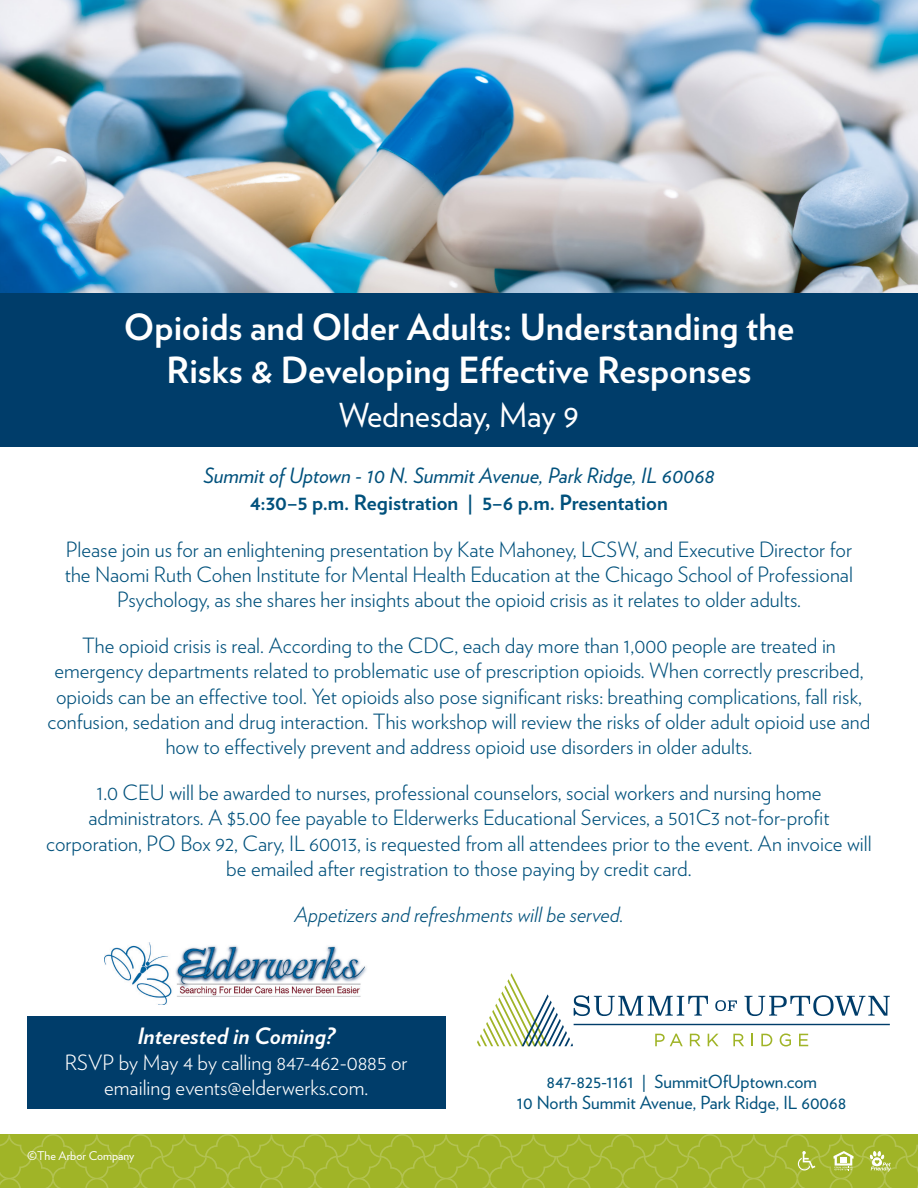
<style>
.page{position:relative;width:918px;height:1188px;background:#fff}
.page>*{position:absolute;margin:0;border:0;box-sizing:border-box;transform-origin:0 0}
.t1{font:700 36px "Verlag";color:#fff}
.t2{font:33px "Verlag";color:#fff}
.t3{font:italic 700 22.5px "Verlag";color:#fff}
.t4{font:300 21px/25.2px "Verlag";color:#00517c;text-align:center}
.t5{font:300 21px/25.2px "Verlag";color:#fff;text-align:center}
.t6{font:italic 21px "Verlag";color:#00517c}
.t7{font:700 21px "Verlag";color:#00517c}
.t8{font:italic 300 21px "Verlag";color:#00517c}
.t9{font:18px "Verlag";color:#00517c}
.t10{font:12px "Verlag";color:#fff}
</style>
<div class="page">
<img style="left:0;top:0;width:918px;height:293px">
<svg style="left:477px;top:973px;width:413px;height:73px"></svg>
<div style="left:0;top:293px;width:918px;height:153px;background:#003d6a"></div>
<div style="left:27px;top:1017px;width:419px;height:92px;background:#003d6a"></div>
<svg style="left:0;top:1134px;width:918px;height:54px;background:#a2b62d"></svg>
<img style="left:104px;top:942px;width:263px;height:62px">
<p class="t1" style="left:124px;top:298px;width:672px">Opioids and Older Adults: Understanding the</p>
<p class="t1" style="left:167px;top:341px;width:586px">Risks &amp; Developing Effective Responses</p>
<p class="t2" style="left:339px;top:391px;width:241px">Wednesday, May 9</p>
<p class="t6" style="left:203px;top:460px;width:513px">Summit of Uptown - 10 N. Summit Avenue, Park Ridge, IL 60068</p>
<p class="t7" style="left:250px;top:486px;width:419px">4:30–5 p.m. Registration | 5–6 p.m. Presentation</p>
<p class="t4" style="left:65px;top:535px;width:790px">Please join us for an enlightening presentation by Kate Mahoney, LCSW, and Executive Director for the Naomi Ruth Cohen Institute for Mental Health Education at the Chicago School of Professional<br>Psychology, as she shares her insights about the opioid crisis as it relates to older adults.</p>
<p class="t4" style="left:48px;top:632px;width:825px">The opioid crisis is real. According to the CDC, each day more than 1,000 people are treated in emergency departments related to problematic use of prescription opioids. When correctly prescribed, opioids can be an effective tool. Yet opioids also pose significant risks: breathing complications, fall risk, confusion, sedation and drug interaction. This workshop will review the risks of older adult opioid use and how to effectively prevent and address opioid use disorders in older adults.</p>
<p class="t4" style="left:46px;top:779px;width:827px">1.0 CEU will be awarded to nurses, professional counselors, social workers and nursing home administrators. A $5.00 fee payable to Elderwerks Educational Services, a 501C3 not-for-profit corporation, PO Box 92, Cary, IL 60013, is requested from all attendees prior to the event. An invoice will be emailed after registration to those paying by credit card.</p>
<p class="t8" style="left:294px;top:898px;width:331px">Appetizers and refreshments will be served.</p>
<p class="t3" style="left:138px;top:1018px;width:199px">Interested in Coming?</p>
<p class="t5" style="left:65px;top:1048px;width:344px">RSVP by May 4 by calling 847-462-0885 or emailing events@elderwerks.com.</p>
<p class="t10" style="left:27px;top:1147px;width:109px">©The Arbor Company</p>
<p class="t9" style="left:547px;top:1068px;width:272px">847-825-1161 | SummitOfUptown.com</p>
<p class="t9" style="left:517px;top:1089px;width:331px">10 North Summit Avenue, Park Ridge, IL 60068</p>
</div>
